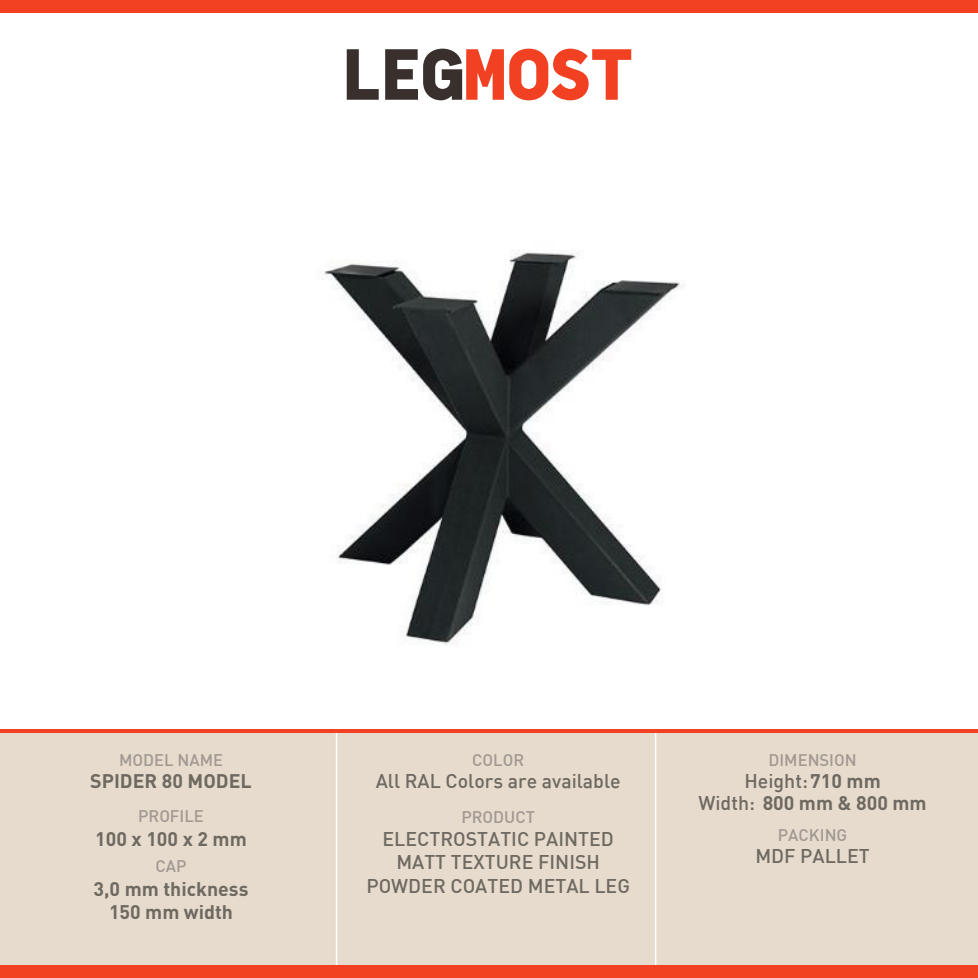
<style>
.page{position:relative;width:978px;height:978px;background:#fff}
.page>*{position:absolute;margin:0;border:0;box-sizing:border-box;transform-origin:0 0}
.t1{font:500 19.5px/23.4px "DIN";color:#6e6961;text-align:center}
.t2{font:700 19.5px/21.9px "DIN";color:#6e6961;text-align:center}
.t3{font:500 16.5px "DIN";color:#a09891}
.s1{font-weight:500}
</style>
<div class="page">
<img style="left:323px;top:251px;width:360px;height:395px">
<div style="left:0;top:0;width:978px;height:12px;background:#f24022"></div>
<div style="left:0;top:729px;width:978px;height:237px;background:#e7dbce"></div>
<hr style="left:655px;top:729px;width:1px;height:241px;background:#fff">
<hr style="left:336px;top:729px;width:1px;height:241px;background:#fff">
<div style="left:0;top:966px;width:978px;height:12px;background:#f24022"></div>
<hr style="left:0;top:729px;width:978px;height:4px;background:#f24022">
<svg style="left:347px;top:49px;width:32px;height:51px"></svg>
<svg style="left:385px;top:49px;width:246px;height:51px"></svg>
<p class="t3" style="left:119px;top:750px;width:106px">MODEL NAME</p>
<p class="t2" style="left:90px;top:769px;width:163px">SPIDER 80 MODEL</p>
<p class="t3" style="left:138px;top:806px;width:67px">PROFILE</p>
<p class="t2" style="left:95px;top:827px;width:153px">100 x 100 x 2 mm</p>
<p class="t3" style="left:156px;top:856px;width:33px">CAP</p>
<p class="t2" style="left:94px;top:876px;width:156px;line-height:23.4px">3,0 mm thickness<br>150 mm width</p>
<p class="t3" style="left:472px;top:750px;width:53px">COLOR</p>
<p class="t1" style="left:376px;top:769px;width:246px">All RAL Colors are available</p>
<p class="t3" style="left:461px;top:806px;width:75px">PRODUCT</p>
<p class="t3" style="left:768px;top:750px;width:90px">DIMENSION</p>
<p class="t2" style="left:698px;top:769px;width:230px"><span class="s1">Height:</span> 710 mm<br><span class="s1">Width:</span> 800 mm &amp; 800 mm</p>
<p class="t1" style="left:366px;top:826px;width:265px">ELECTROSTATIC PAINTED<br>MATT TEXTURE FINISH<br>POWDER COATED METAL LEG</p>
<p class="t3" style="left:778px;top:825px;width:71px">PACKING</p>
<p class="t1" style="left:755px;top:844px;width:116px">MDF PALLET</p>
</div>
